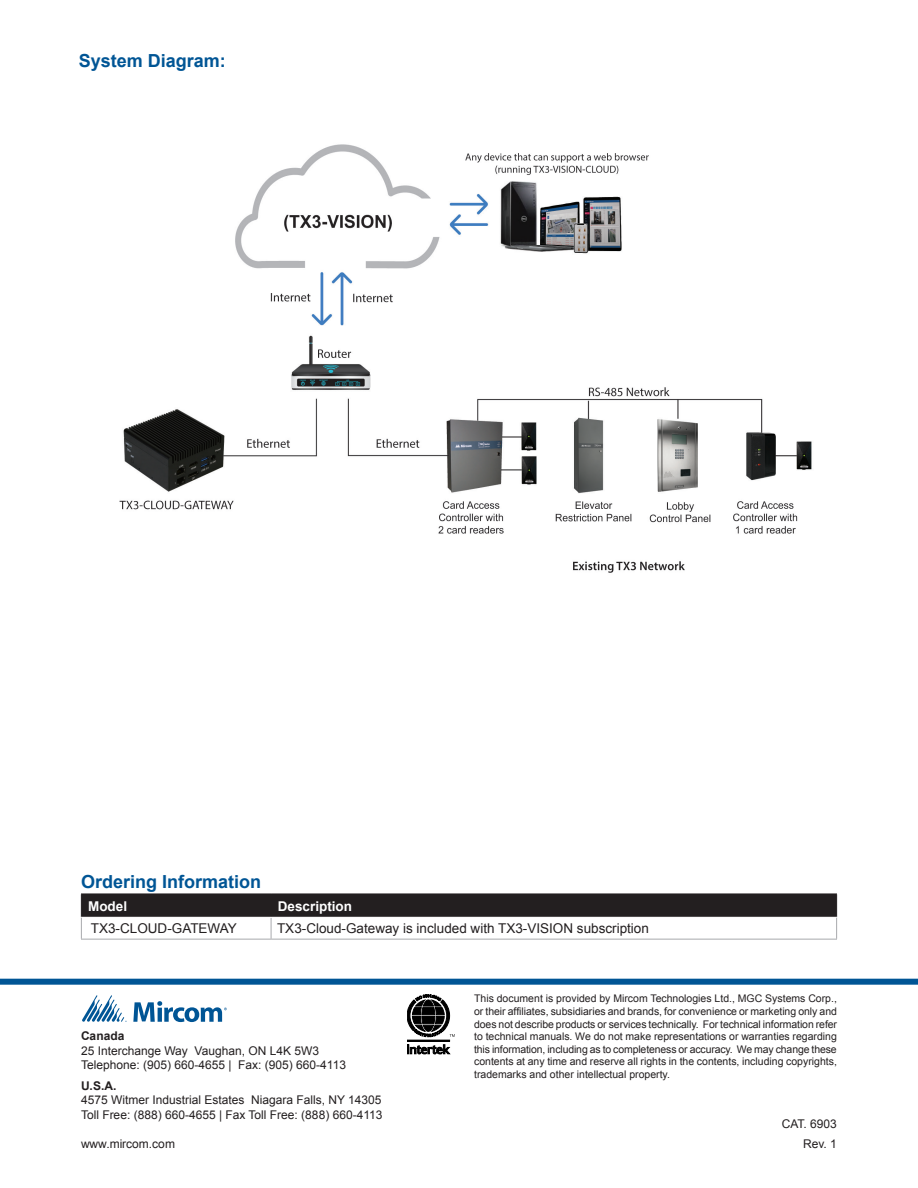
<style>
.page{position:relative;width:918px;height:1188px;background:#fff}
.page>*{position:absolute;margin:0;border:0;box-sizing:border-box;transform-origin:0 0}
.ParaStyle01-Leading_Auto__Align_Left{font:700 18px "Arial";color:#005595}
.t1{font:13.5px "Arial";color:#231f20}
.heading_2{font:700 13.5px "Arial";color:#fff}
.ParaStyle01-Leading_Auto__Align_Left-2{font:12px "Arial";color:#231f20}
.ParaStyle01-Leading_Auto__Align_Left-3{font:700 12px "Arial";color:#231f20}
.ParaStyle12-Leading_20_9_pts__Align_Just{font:12px "Arial";color:#231f20}
.t2{font:10.5px/12.6px "Arial";color:#231f20;text-align:justify}
</style>
<div class="page">
<svg style="left:81px;top:894px;width:756px;height:45px"></svg>
<hr style="left:81px;top:939px;width:190px;height:1px;background:#a8a9ad">
<hr style="left:271px;top:939px;width:566px;height:1px;background:#a8a9ad">
<svg style="left:407px;top:1045px;width:43px;height:9px"></svg>
<div style="left:407px;top:1040px;width:43px;height:1px;border:1px solid #000"></div>
<svg style="left:407px;top:994px;width:48px;height:43px"></svg>
<div style="left:0;top:979px;width:918px;height:6px;background:#005595"></div>
<svg style="left:82px;top:995px;width:44px;height:27px"></svg>
<svg style="left:133px;top:1001px;width:94px;height:21px"></svg>
<img style="left:119px;top:144px;width:693px;height:429px">
<p class="ParaStyle01-Leading_Auto__Align_Left" style="left:79px;top:49px;width:149px">System Diagram:</p>
<p class="ParaStyle01-Leading_Auto__Align_Left" style="left:81px;top:870px;width:182px">Ordering Information</p>
<p class="heading_2" style="left:88px;top:897px;width:41px">Model</p>
<p class="heading_2" style="left:278px;top:897px;width:76px">Description</p>
<p class="t1" style="left:91px;top:920px;width:148px">TX3-CLOUD-GATEWAY</p>
<p class="t1" style="left:277px;top:920px;width:373px">TX3-Cloud-Gateway is included with TX3-VISION subscription</p>
<p class="ParaStyle01-Leading_Auto__Align_Left-3" style="left:81px;top:1028px;width:45px">Canada</p>
<p class="ParaStyle01-Leading_Auto__Align_Left-2" style="left:81px;top:1042px;width:240px">25 Interchange Way Vaughan, ON L4K 5W3</p>
<p class="ParaStyle01-Leading_Auto__Align_Left-2" style="left:81px;top:1057px;width:267px">Telephone: (905) 660-4655 | Fax: (905) 660-4113</p>
<p class="ParaStyle01-Leading_Auto__Align_Left-3" style="left:81px;top:1078px;width:37px">U.S.A.</p>
<p class="ParaStyle01-Leading_Auto__Align_Left-2" style="left:81px;top:1092px;width:302px">4575 Witmer Industrial Estates Niagara Falls, NY 14305</p>
<p class="ParaStyle01-Leading_Auto__Align_Left-2" style="left:81px;top:1107px;width:303px">Toll Free: (888) 660-4655 | Fax Toll Free: (888) 660-4113</p>
<p class="ParaStyle01-Leading_Auto__Align_Left-2" style="left:81px;top:1136px;width:95px">www.mircom.com</p>
<p class="t2" style="left:474px;top:993px;width:364px">This document is provided by Mircom Technologies Ltd., MGC Systems Corp., or their affiliates, subsidiaries and brands, for convenience or marketing only and does not describe products or services technically. For technical information refer to technical manuals. We do not make representations or warranties regarding this information, including as to completeness or accuracy. We may change these contents at any time and reserve all rights in the contents, including copyrights, trademarks and other intellectual property.</p>
<p class="ParaStyle12-Leading_20_9_pts__Align_Just" style="left:782px;top:1116px;width:57px">CAT. 6903</p>
<p class="ParaStyle01-Leading_Auto__Align_Left-2" style="left:803px;top:1136px;width:35px">Rev. 1</p>
</div>
